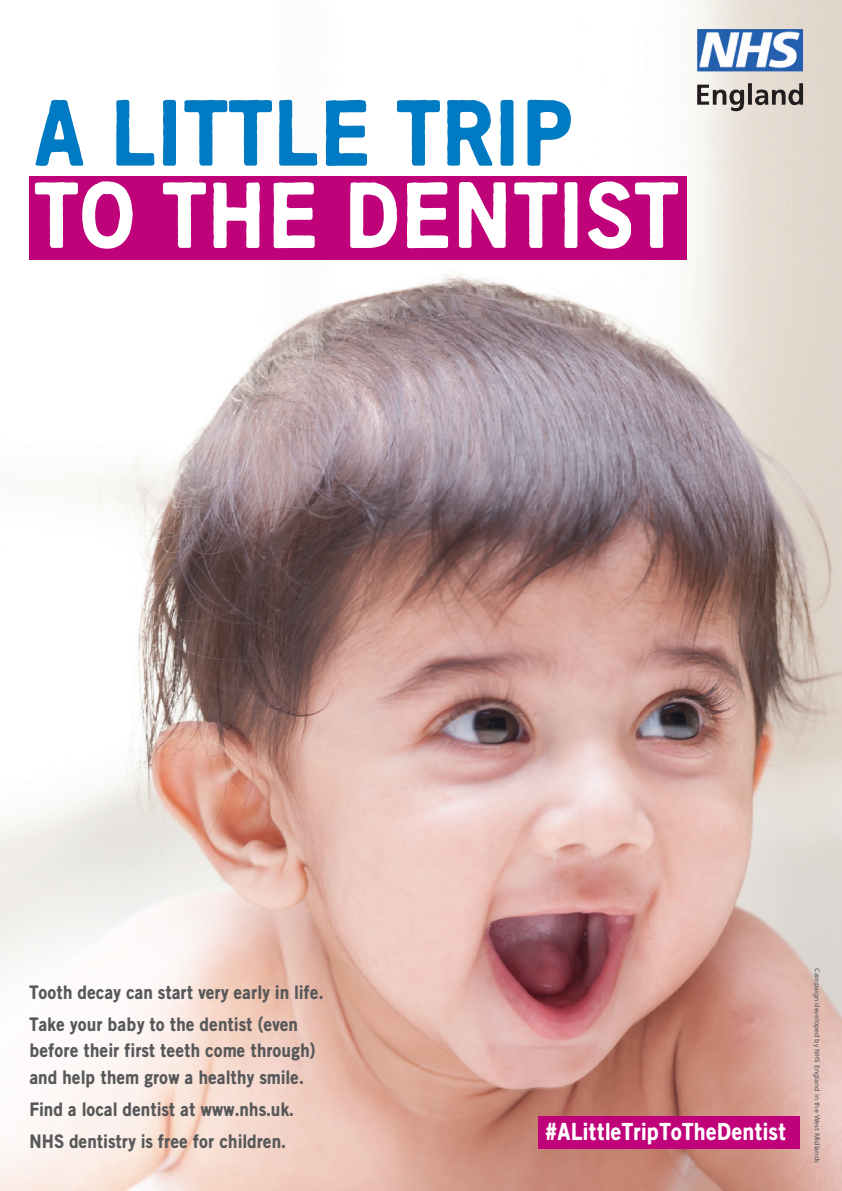
<style>
.page{position:relative;width:842px;height:1191px;background:#fff}
.page>*{position:absolute;margin:0;border:0;box-sizing:border-box;transform-origin:0 0}
.t1{font:95.7px "Scratch X Black";letter-spacing:.01em;color:#fff}
.t2{font:95.7px "Scratch X Black";letter-spacing:.01em;color:#007ac2}
.t3{font:25px "Scratch X Black";color:#fff}
.t4{font:19.8px/32.1px "Scratch X Black";color:#57585a}
.t5{font:7px "Frutiger";color:#57585a}
</style>
<div class="page">
<img style="left:0;top:0;width:842px;height:1191px">
<div style="left:29px;top:176px;width:657px;height:83px;background:#c0027a"></div>
<div style="left:538px;top:1116px;width:261px;height:33px;background:#c0027a"></div>
<img style="left:697px;top:29px;width:106px;height:82px">
<h1 class="t2" style="left:35px;top:76px;width:539px">A LITTLE TRIP</h1>
<h1 class="t1" style="left:35px;top:159px;width:645px">TO THE DENTIST</h1>
<p class="t4" style="left:29px;top:975px;width:296px">Tooth decay can start very early in life.<br>Take your baby to the dentist (even</p>
<p class="t4" style="left:29px;top:1037px;width:288px;line-height:26.4px">before their first teeth come through) and help them grow a healthy smile.</p>
<p class="t4" style="left:29px;top:1092px;width:266px">Find a local dentist at www.nhs.uk.<br>NHS dentistry is free for children.</p>
<p class="t3" style="left:545px;top:1117px;width:243px">#ALittleTripToTheDentist</p>
<p class="t5" style="left:820px;top:968px;width:196px;rotate:90deg">Campaign developed by NHS England in the West Midlands</p>
</div>
